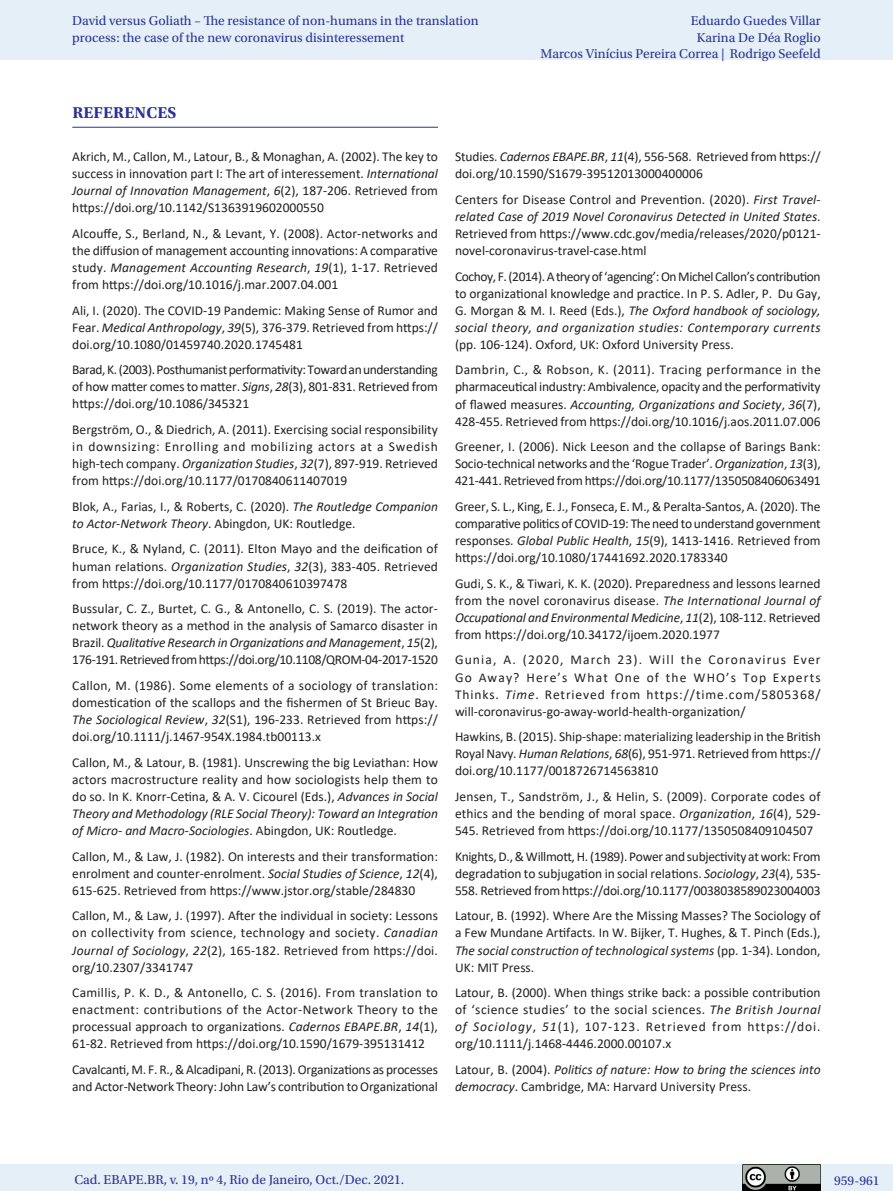
<style>
.page{position:relative;width:893px;height:1191px;background:#fff}
.page>*{position:absolute;margin:0;border:0;box-sizing:border-box;transform-origin:0 0}
._07_1_sub_1{font:700 16.5px "Utopia Std";letter-spacing:.01em;color:#2b3393}
.Referencias{font:13.5px/17.1px "Calibri";color:#231f20;text-align:justify}
.t1{font:13.5px/16.5px "Utopia Std";color:#2b3393}
.s1{font-style:italic}
</style>
<div class="page">
<div style="left:0;top:0;width:893px;height:60px;background:#e4eff8"></div>
<div style="left:0;top:1164px;width:893px;height:27px;background:#e4eff8"></div>
<img style="left:743px;top:1164px;width:78px;height:27px">
<hr style="left:72px;top:127px;width:366px;height:1px;background:#2b3393">
<p class="t1" style="left:72px;top:13px;width:408px">David versus Goliath – The resistance of non-humans in the translation process: the case of the new coronavirus disinteressement</p>
<p class="t1" style="left:541px;top:13px;width:282px;text-align:right">Eduardo Guedes Villar<br>Karina De Déa Roglio<br>Marcos Vinícius Pereira Correa | Rodrigo Seefeld</p>
<p class="_07_1_sub_1" style="left:72px;top:103px;width:106px">REFERENCES</p>
<p class="Referencias" style="left:72px;top:148px;width:367px">Akrich, M., Callon, M., Latour, B., &amp; Monaghan, A. (2002). The key to success in innovation part I: The art of interessement. <span class="s1">International Journal of Innovation Management</span>, <span class="s1">6</span>(2), 187-206. Retrieved from https://doi.org/10.1142/S1363919602000550</p>
<p class="Referencias" style="left:72px;top:224px;width:367px">Alcouffe, S., Berland, N., &amp; Levant, Y. (2008). Actor-networks and the diffusion of management accounting innovations: A comparative study. <span class="s1">Management Accounting Research</span>, <span class="s1">19</span>(1), 1-17. Retrieved from https://doi.org/10.1016/j.mar.2007.04.001</p>
<p class="Referencias" style="left:72px;top:301px;width:367px">Ali, I. (2020). The COVID-19 Pandemic: Making Sense of Rumor and Fear. <span class="s1">Medical Anthropology</span>, <span class="s1">39</span>(5), 376-379. Retrieved from https:// doi.org/10.1080/01459740.2020.1745481</p>
<p class="Referencias" style="left:72px;top:361px;width:367px">Barad, K. (2003). Posthumanist performativity: Toward an understanding of how matter comes to matter. <span class="s1">Signs</span>, <span class="s1">28</span>(3), 801-831. Retrieved from https://doi.org/10.1086/345321</p>
<p class="Referencias" style="left:72px;top:420px;width:367px">Bergström, O., &amp; Diedrich, A. (2011). Exercising social responsibility in downsizing: Enrolling and mobilizing actors at a Swedish high-tech company. <span class="s1">Organization Studies</span>, <span class="s1">32</span>(7), 897-919. Retrieved from https://doi.org/10.1177/0170840611407019</p>
<p class="Referencias" style="left:72px;top:497px;width:367px">Blok, A., Farias, I., &amp; Roberts, C. (2020). <span class="s1">The Routledge Companion to Actor-Network Theory</span>. Abingdon, UK: Routledge.</p>
<p class="Referencias" style="left:72px;top:540px;width:367px">Bruce, K., &amp; Nyland, C. (2011). Elton Mayo and the deification of human relations. <span class="s1">Organization Studies</span>, <span class="s1">32</span>(3), 383-405. Retrieved from https://doi.org/10.1177/0170840610397478</p>
<p class="Referencias" style="left:72px;top:600px;width:367px">Bussular, C. Z., Burtet, C. G., &amp; Antonello, C. S. (2019). The actor&shy;network theory as a method in the analysis of Samarco disaster in Brazil. <span class="s1">Qualitative Research in Organizations and Management</span>, <span class="s1">15</span>(2), 176-191. Retrieved from https://doi.org/10.1108/QROM-04-2017-1520</p>
<p class="Referencias" style="left:72px;top:676px;width:367px">Callon, M. (1986). Some elements of a sociology of translation: domestication of the scallops and the fishermen of St Brieuc Bay.<br><span class="s1">The Sociological Review</span>, <span class="s1">32</span>(S1), 196-233. Retrieved from https:// doi.org/10.1111/j.1467-954X.1984.tb00113.x</p>
<p class="Referencias" style="left:72px;top:753px;width:367px">Callon, M., &amp; Latour, B. (1981). Unscrewing the big Leviathan: How actors macrostructure reality and how sociologists help them to do so. In K. Knorr-Cetina, &amp; A. V. Cicourel (Eds.), <span class="s1">Advances in Social Theory and Methodology (RLE Social Theory): Toward an Integration of Micro- and Macro-Sociologies</span>. Abingdon, UK: Routledge.</p>
<p class="Referencias" style="left:72px;top:847px;width:367px">Callon, M., &amp; Law, J. (1982). On interests and their transformation: enrolment and counter-enrolment. <span class="s1">Social Studies of Science</span>, <span class="s1">12</span>(4), 615-625. Retrieved from https://www.jstor.org/stable/284830</p>
<p class="Referencias" style="left:72px;top:907px;width:367px">Callon, M., &amp; Law, J. (1997). After the individual in society: Lessons on collectivity from science, technology and society. <span class="s1">Canadian Journal of Sociology</span>, <span class="s1">22</span>(2), 165-182. Retrieved from https://doi. org/10.2307/3341747</p>
<p class="Referencias" style="left:72px;top:983px;width:367px">Camillis, P. K. D., &amp; Antonello, C. S. (2016). From translation to enactment: contributions of the Actor-Network Theory to the processual approach to organizations. <span class="s1">Cadernos EBAPE.BR</span>, <span class="s1">14</span>(1), 61-82. Retrieved from https://doi.org/10.1590/1679-395131412</p>
<p class="Referencias" style="left:72px;top:1060px;width:367px">Cavalcanti, M. F. R., &amp; Alcadipani, R. (2013). Organizations as processes and Actor-Network Theory: John Law’s contribution to Organizational</p>
<p class="Referencias" style="left:455px;top:148px;width:367px">Studies. <span class="s1">Cadernos EBAPE.BR</span>, <span class="s1">11</span>(4), 556-568. Retrieved from https:// doi.org/10.1590/S1679-39512013000400006</p>
<p class="Referencias" style="left:455px;top:190px;width:367px">Centers for Disease Control and Prevention. (2020). <span class="s1">First Travel&shy;related Case of 2019 Novel Coronavirus Detected in United States</span>.<br>Retrieved from https://www.cdc.gov/media/releases/2020/p0121- novel-coronavirus-travel-case.html</p>
<p class="Referencias" style="left:455px;top:267px;width:367px">Cochoy, F. (2014). A theory of ‘agencing’: On Michel Callon’s contribution to organizational knowledge and practice. In P. S. Adler, P. Du Gay, G. Morgan &amp; M. I. Reed (Eds.), <span class="s1">The Oxford handbook of sociology, social theory, and organization studies: Contemporary currents </span>(pp. 106-124). Oxford, UK: Oxford University Press.</p>
<p class="Referencias" style="left:455px;top:361px;width:367px">Dambrin, C., &amp; Robson, K. (2011). Tracing performance in the pharmaceutical industry: Ambivalence, opacity and the performativity of flawed measures. <span class="s1">Accounting, Organizations and Society</span>, <span class="s1">36</span>(7), 428-455. Retrieved from https://doi.org/10.1016/j.aos.2011.07.006</p>
<p class="Referencias" style="left:455px;top:438px;width:367px">Greener, I. (2006). Nick Leeson and the collapse of Barings Bank:<br>Socio-technical networks and the ‘Rogue Trader’. <span class="s1">Organization</span>, <span class="s1">13</span>(3), 421-441. Retrieved from https://doi.org/10.1177/1350508406063491</p>
<p class="Referencias" style="left:455px;top:497px;width:367px">Greer, S. L., King, E. J., Fonseca, E. M., &amp; Peralta-Santos, A. (2020). The comparative politics of COVID-19: The need to understand government responses. <span class="s1">Global Public Health</span>, <span class="s1">15</span>(9), 1413-1416. Retrieved from https://doi.org/10.1080/17441692.2020.1783340</p>
<p class="Referencias" style="left:455px;top:574px;width:367px">Gudi, S. K., &amp; Tiwari, K. K. (2020). Preparedness and lessons learned from the novel coronavirus disease. <span class="s1">The International Journal of Occupational and Environmental Medicine</span>, <span class="s1">11</span>(2), 108-112. Retrieved from https://doi.org/10.34172/ijoem.2020.1977</p>
<p class="Referencias" style="left:455px;top:651px;width:367px">Gunia, A. (2020, March 23). Will the Coronavirus Ever Go Away? Here’s What One of the WHO’s Top Experts Thinks. <span class="s1">Time</span>. Retrieved from https://time.com/5805368/ will-coronavirus-go-away-world-health-organization/</p>
<p class="Referencias" style="left:455px;top:728px;width:367px">Hawkins, B. (2015). Ship-shape: materializing leadership in the British Royal Navy. <span class="s1">Human Relations</span>, <span class="s1">68</span>(6), 951-971. Retrieved from https:// doi.org/10.1177/0018726714563810</p>
<p class="Referencias" style="left:455px;top:787px;width:367px">Jensen, T., Sandström, J., &amp; Helin, S. (2009). Corporate codes of ethics and the bending of moral space. <span class="s1">Organization</span>, <span class="s1">16</span>(4), 529- 545. Retrieved from https://doi.org/10.1177/1350508409104507</p>
<p class="Referencias" style="left:455px;top:847px;width:367px">Knights, D., &amp; Willmott, H. (1989). Power and subjectivity at work: From degradation to subjugation in social relations. <span class="s1">Sociology</span>, <span class="s1">23</span>(4), 535- 558. Retrieved from https://doi.org/10.1177/0038038589023004003</p>
<p class="Referencias" style="left:455px;top:907px;width:367px">Latour, B. (1992). Where Are the Missing Masses? The Sociology of a Few Mundane Artifacts. In W. Bijker, T. Hughes, &amp; T. Pinch (Eds.), <span class="s1">The social construction of technological systems</span> (pp. 1-34). London, UK: MIT Press.</p>
<p class="Referencias" style="left:455px;top:983px;width:367px">Latour, B. (2000). When things strike back: a possible contribution of ‘science studies’ to the social sciences. <span class="s1">The British Journal of Sociology</span>, <span class="s1">51</span>(1), 107-123. Retrieved from https://doi. org/10.1111/j.1468-4446.2000.00107.x</p>
<p class="Referencias" style="left:455px;top:1060px;width:367px">Latour, B. (2004). <span class="s1">Politics of nature: How to bring the sciences into democracy</span>. Cambridge, MA: Harvard University Press.</p>
<p class="t1" style="left:74px;top:1171px;width:332px">Cad. EBAPE.BR, v. 19, nº 4, Rio de Janeiro, Oct./Dec. 2021.</p>
<p class="t1" style="left:834px;top:1172px;width:47px">959-961</p>
</div>
